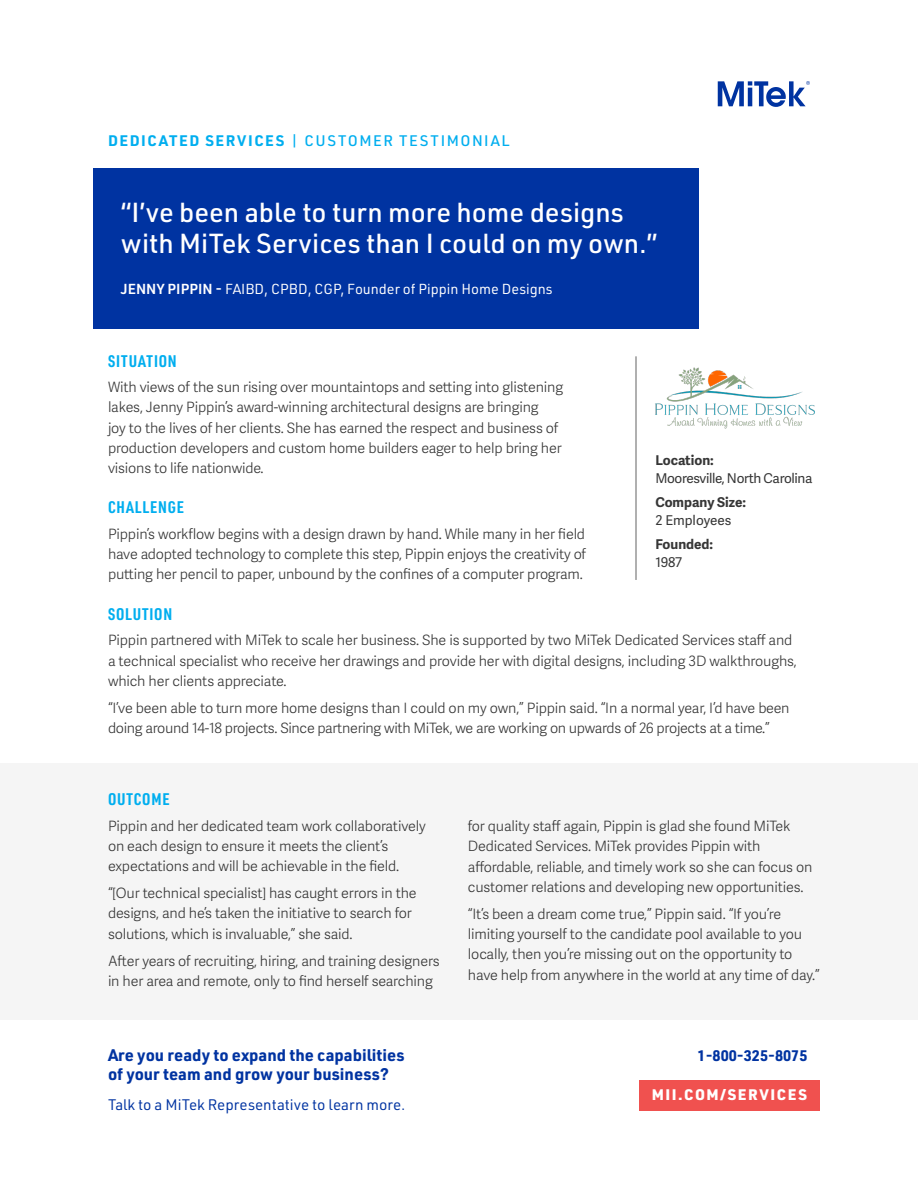
<style>
.page{position:relative;width:918px;height:1188px;background:#fff}
.page>*{position:absolute;margin:0;border:0;box-sizing:border-box;transform-origin:0 0}
.t1{font:500 27px/31.5px "URWDIN";color:#fff}
.t2{font:700 16.5px/19.8px "URWDIN";color:#0033a1}
.t3{font:700 16.5px "URWDIN Cond";letter-spacing:.05em;color:#00aeef}
.t4{font:15px "URWDIN";color:#0033a1}
.t5{font:500 15px "URWDIN";letter-spacing:.1em;color:#00aeef}
.t6{font:900 15px "URWDIN";letter-spacing:.1em;color:#fff}
.t7{font:700 15px "URWDIN";color:#0033a1}
.t8{font:300 14.25px/20.2px "Adelle Sans";letter-spacing:-.01em;color:#363636}
.t9{font:14.25px "URWDIN";color:#fff}
.t10{font:700 13.5px "Adelle Sans";color:#363636}
.t11{font:13.5px "Adelle Sans";letter-spacing:-.025em;color:#363636}
.t12{font:13.5px "Adelle Sans";color:#363636}
.s1{font-weight:700}
.s2{font-weight:600}
</style>
<div class="page">
<div style="left:0;top:763px;width:918px;height:256px;background:#f5f5f5"></div>
<div style="left:94px;top:168px;width:605px;height:160px;background:#0033a1"></div>
<svg style="left:718px;top:81px;width:92px;height:26px"></svg>
<hr style="left:636px;top:356px;width:1px;height:224px;background:#636363">
<img style="left:655px;top:367px;width:160px;height:62px">
<div style="left:639px;top:1080px;width:181px;height:30px;background:#f0514f"></div>
<p class="t5" style="left:108px;top:130px;width:403px"><span class="s1">DEDICATED SERVICES</span> | CUSTOMER TESTIMONIAL</p>
<h1 class="t1" style="left:121px;top:195px;width:538px">“I’ve been able to turn more home designs with MiTek Services than I could on my own.”</h1>
<p class="t9" style="left:121px;top:279px;width:433px"><span class="s2">JENNY PIPPIN -</span> FAIBD, CPBD, CGP, Founder of Pippin Home Designs</p>
<p class="t3" style="left:108px;top:350px;width:70px">SITUATION</p>
<p class="t8" style="left:108px;top:377px;width:457px">With views of the sun rising over mountaintops and setting into glistening lakes, Jenny Pippin’s award-winning architectural designs are bringing<br>joy to the lives of her clients. She has earned the respect and business of production developers and custom home builders eager to help bring her visions to life nationwide.</p>
<p class="t3" style="left:108px;top:496px;width:77px">CHALLENGE</p>
<p class="t8" style="left:108px;top:524px;width:480px;text-align:justify">Pippin’s workflow begins with a design drawn by hand. While many in her field have adopted technology to complete this step, Pippin enjoys the creativity of putting her pencil to paper, unbound by the confines of a computer program.</p>
<p class="t10" style="left:655px;top:452px;width:60px">Location:</p>
<p class="t11" style="left:655px;top:470px;width:159px">Mooresville, North Carolina</p>
<p class="t10" style="left:655px;top:494px;width:92px">Company Size:</p>
<p class="t12" style="left:655px;top:512px;width:78px">2 Employees</p>
<p class="t10" style="left:655px;top:536px;width:59px">Founded:</p>
<p class="t11" style="left:655px;top:554px;width:28px">1987</p>
<p class="t3" style="left:108px;top:603px;width:66px">SOLUTION</p>
<p class="t8" style="left:108px;top:631px;width:690px">Pippin partnered with MiTek to scale her business. She is supported by two MiTek Dedicated Services staff and a technical specialist who receive her drawings and provide her with digital designs, including 3D walkthroughs, which her clients appreciate.</p>
<p class="t8" style="left:108px;top:698px;width:683px">“I’ve been able to turn more home designs than I could on my own,” Pippin said. “In a normal year, I’d have been doing around 14-18 projects. Since partnering with MiTek, we are working on upwards of 26 projects at a time.”</p>
<p class="t3" style="left:108px;top:788px;width:63px">OUTCOME</p>
<p class="t8" style="left:108px;top:816px;width:319px">Pippin and her dedicated team work collaboratively on each design to ensure it meets the client’s expectations and will be achievable in the field.</p>
<p class="t8" style="left:108px;top:883px;width:310px">“[Our technical specialist] has caught errors in the designs, and he’s taken the initiative to search for solutions, which is invaluable,” she said.</p>
<p class="t8" style="left:108px;top:951px;width:333px">After years of recruiting, hiring, and training designers in her area and remote, only to find herself searching</p>
<p class="t2" style="left:108px;top:1044px;width:298px">Are you ready to expand the capabilities of your team and grow your business?</p>
<p class="t4" style="left:108px;top:1095px;width:299px">Talk to a MiTek Representative to learn more.</p>
<p class="t8" style="left:468px;top:816px;width:346px">for quality staff again, Pippin is glad she found MiTek Dedicated Services. MiTek provides Pippin with affordable, reliable, and timely work so she can focus on customer relations and developing new opportunities.</p>
<p class="t8" style="left:468px;top:904px;width:353px">“It’s been a dream come true,” Pippin said. “If you’re limiting yourself to the candidate pool available to you locally, then you’re missing out on the opportunity to have help from anywhere in the world at any time of day.”</p>
<p class="t7" style="left:698px;top:1045px;width:111px">1-800-325-8075</p>
<p class="t6" style="left:652px;top:1085px;width:157px">MII.COM/SERVICES</p>
</div>
